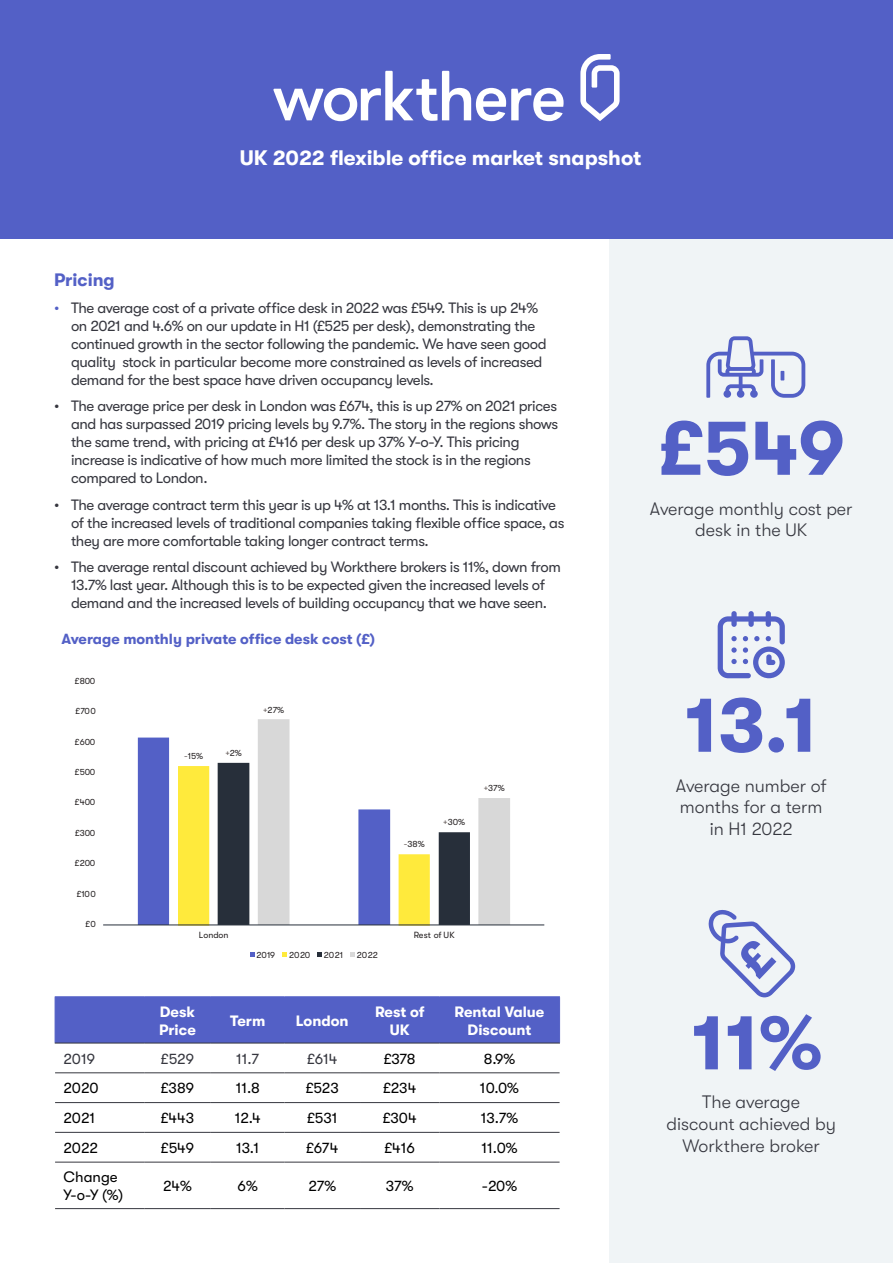
<style>
.page{position:relative;width:893px;height:1263px;background:#fff}
.page>*{position:absolute;margin:0;border:0;box-sizing:border-box;transform-origin:0 0}
.t1{font:700 78px "GT Walsheim Pro";color:#5360c6}
.t2{font:700 21px "GT Walsheim Pro";color:#fff}
.t3{font:300 18px/21.6px "GT Walsheim Pro";color:#36373f;text-align:center}
.t4{font:700 18px "GT Walsheim Pro";color:#5360c6}
.t5{font:15px/18px "GT Walsheim Pro O";letter-spacing:-.025em;color:#36373f}
.t6{font:15px/18px "GT Walsheim Pro O";color:#000}
.t7{font:700 15px/18px "GT Walsheim Pro";color:#fff;text-align:center}
.t8{font:700 14.7px "GT Walsheim Pro";color:#5360c6}
.t9{font:8.85px "GT Walsheim Pro O";letter-spacing:-.01em;color:#231f20}
.s1{color:#5360c6}
.s2{color:#675e5c}
</style>
<div class="page">
<div style="left:609px;top:238px;width:284px;height:1025px;background:#f0f4f6"></div>
<div style="left:0;top:0;width:893px;height:238px;background:#5360c6"></div>
<svg style="left:273px;top:71px;width:291px;height:50px"></svg>
<svg style="left:580px;top:54px;width:40px;height:67px"></svg>
<div style="left:56px;top:997px;width:503px;height:46px;background:#5360c6"></div>
<hr style="left:55px;top:996px;width:89px;height:1px;background:#5360c6">
<hr style="left:55px;top:997px;width:1px;height:46px;background:#5360c6">
<hr style="left:144px;top:996px;width:67px;height:1px;background:#5360c6">
<hr style="left:144px;top:997px;width:1px;height:46px;background:#5360c6">
<hr style="left:211px;top:996px;width:74px;height:1px;background:#5360c6">
<hr style="left:210px;top:997px;width:1px;height:46px;background:#5360c6">
<hr style="left:285px;top:996px;width:75px;height:1px;background:#5360c6">
<hr style="left:284px;top:997px;width:1px;height:46px;background:#5360c6">
<hr style="left:360px;top:996px;width:79px;height:1px;background:#5360c6">
<hr style="left:360px;top:997px;width:1px;height:46px;background:#5360c6">
<hr style="left:439px;top:996px;width:121px;height:1px;background:#5360c6">
<hr style="left:439px;top:997px;width:1px;height:46px;background:#5360c6">
<hr style="left:559px;top:997px;width:1px;height:46px;background:#5360c6">
<hr style="left:55px;top:1043px;width:89px;height:1px;background:#36373f">
<hr style="left:144px;top:1043px;width:67px;height:1px;background:#36373f">
<hr style="left:211px;top:1043px;width:74px;height:1px;background:#36373f">
<hr style="left:285px;top:1043px;width:75px;height:1px;background:#36373f">
<hr style="left:360px;top:1043px;width:79px;height:1px;background:#36373f">
<hr style="left:439px;top:1043px;width:121px;height:1px;background:#36373f">
<hr style="left:55px;top:1072px;width:89px;height:1px;background:#36373f">
<hr style="left:144px;top:1072px;width:67px;height:1px;background:#36373f">
<hr style="left:211px;top:1072px;width:74px;height:1px;background:#36373f">
<hr style="left:285px;top:1072px;width:75px;height:1px;background:#36373f">
<hr style="left:360px;top:1072px;width:79px;height:1px;background:#36373f">
<hr style="left:439px;top:1072px;width:121px;height:1px;background:#36373f">
<hr style="left:55px;top:1102px;width:89px;height:1px;background:#36373f">
<hr style="left:144px;top:1102px;width:67px;height:1px;background:#36373f">
<hr style="left:211px;top:1102px;width:74px;height:1px;background:#36373f">
<hr style="left:285px;top:1102px;width:75px;height:1px;background:#36373f">
<hr style="left:360px;top:1102px;width:79px;height:1px;background:#36373f">
<hr style="left:439px;top:1102px;width:121px;height:1px;background:#36373f">
<hr style="left:55px;top:1132px;width:89px;height:1px;background:#36373f">
<hr style="left:144px;top:1132px;width:67px;height:1px;background:#36373f">
<hr style="left:211px;top:1132px;width:74px;height:1px;background:#36373f">
<hr style="left:285px;top:1132px;width:75px;height:1px;background:#36373f">
<hr style="left:360px;top:1132px;width:79px;height:1px;background:#36373f">
<hr style="left:439px;top:1132px;width:121px;height:1px;background:#36373f">
<hr style="left:55px;top:1162px;width:89px;height:1px;background:#36373f">
<hr style="left:144px;top:1162px;width:67px;height:1px;background:#36373f">
<hr style="left:211px;top:1162px;width:74px;height:1px;background:#36373f">
<hr style="left:285px;top:1162px;width:75px;height:1px;background:#36373f">
<hr style="left:360px;top:1162px;width:79px;height:1px;background:#36373f">
<hr style="left:439px;top:1162px;width:121px;height:1px;background:#36373f">
<hr style="left:55px;top:1208px;width:89px;height:1px;background:#36373f">
<hr style="left:144px;top:1208px;width:67px;height:1px;background:#36373f">
<hr style="left:211px;top:1208px;width:74px;height:1px;background:#36373f">
<hr style="left:285px;top:1208px;width:75px;height:1px;background:#36373f">
<hr style="left:360px;top:1208px;width:79px;height:1px;background:#36373f">
<hr style="left:439px;top:1208px;width:121px;height:1px;background:#36373f">
<svg style="left:138px;top:737px;width:112px;height:188px;fill:#5360c6"></svg>
<svg style="left:178px;top:763px;width:80px;height:162px"></svg>
<svg style="left:258px;top:719px;width:252px;height:206px"></svg>
<hr style="left:103px;top:925px;width:441px;height:1px;background:#272f3b">
<svg style="left:250px;top:953px;width:4px;height:4px"></svg>
<svg style="left:283px;top:953px;width:4px;height:4px"></svg>
<svg style="left:317px;top:953px;width:5px;height:4px"></svg>
<svg style="left:350px;top:953px;width:5px;height:4px"></svg>
<svg style="left:706px;top:336px;width:99px;height:62px"></svg>
<svg style="left:718px;top:611px;width:67px;height:67px"></svg>
<svg style="left:708px;top:910px;width:87px;height:87px"></svg>
<p class="t2" style="left:240px;top:146px;width:403px">UK 2022 flexible office market snapshot</p>
<p class="t4" style="left:54px;top:270px;width:62px">Pricing</p>
<p class="t5" style="left:71px;top:298px;width:477px;text-indent:-17px"><span class="s1">•</span> The average cost of a private office desk in 2022 was £549. This is up 24% on 2021 and 4.6% on our update in H1 (£525 per desk), demonstrating the continued growth in the sector following the pandemic. We have seen good quality stock in particular become more constrained as levels of increased demand for the best space have driven occupancy levels.</p>
<p class="t5" style="left:71px;top:397px;width:489px;text-indent:-17px">• The average price per desk in London was £674, this is up 27% on 2021 prices and has surpassed 2019 pricing levels by 9.7%. The story in the regions shows the same trend, with pricing at £416 per desk up 37% Y-o-Y. This pricing increase is indicative of how much more limited the stock is in the regions compared to London.</p>
<p class="t5" style="left:71px;top:495px;width:495px;text-indent:-17px">• The average contract term this year is up 4% at 13.1 months. This is indicative of the increased levels of traditional companies taking flexible office space, as they are more comfortable taking longer contract terms.</p>
<p class="t5" style="left:54px;top:558px;width:508px;text-align:center">• The average rental discount achieved by Workthere brokers is 11%, down from<br>13.7% last year. Although this is to be expected given the increased levels of demand and the increased levels of building occupancy that we have seen.</p>
<p class="t8" style="left:62px;top:630px;width:315px">Average monthly private office desk cost (£)</p>
<p class="t9" style="left:75px;top:676px;width:22px">£800</p>
<p class="t9" style="left:75px;top:706px;width:22px">£700</p>
<p class="t9" style="left:75px;top:736px;width:22px">£600</p>
<p class="t9" style="left:75px;top:767px;width:22px">£500</p>
<p class="t9" style="left:75px;top:797px;width:22px">£400</p>
<p class="t9" style="left:75px;top:828px;width:22px">£300</p>
<p class="t9" style="left:75px;top:858px;width:22px">£200</p>
<p class="t9" style="left:77px;top:889px;width:21px">£100</p>
<p class="t9" style="left:85px;top:919px;width:12px">£0</p>
<p class="t9" style="left:184px;top:751px;width:21px"><span class="s2">-</span>15%</p>
<p class="t9" style="left:225px;top:748px;width:18px"><span class="s2">+</span>2%</p>
<p class="t9" style="left:263px;top:705px;width:23px"><span class="s2">+</span>27%</p>
<p class="t9" style="left:404px;top:839px;width:22px"><span class="s2">-</span>38%</p>
<p class="t9" style="left:443px;top:817px;width:23px"><span class="s2">+</span>30%</p>
<p class="t9" style="left:484px;top:783px;width:23px"><span class="s2">+</span>37%</p>
<p class="t9" style="left:199px;top:930px;width:31px">London</p>
<p class="t9" style="left:414px;top:930px;width:43px">Rest of UK</p>
<p class="t9" style="left:256px;top:950px;width:20px">2019</p>
<p class="t9" style="left:289px;top:950px;width:23px">2020</p>
<p class="t9" style="left:324px;top:950px;width:21px">2021</p>
<p class="t9" style="left:357px;top:950px;width:22px">2022</p>
<p class="t7" style="left:159px;top:1002px;width:38px;text-align:left">Desk<br>Price</p>
<p class="t7" style="left:230px;top:1011px;width:37px">Term</p>
<p class="t7" style="left:296px;top:1011px;width:54px">London</p>
<p class="t7" style="left:375px;top:1002px;width:51px">Rest of<br>UK</p>
<p class="t7" style="left:455px;top:1002px;width:91px">Rental Value<br>Discount</p>
<p class="t5" style="left:64px;top:1050px;width:33px">2019</p>
<p class="t5" style="left:161px;top:1050px;width:35px">£529</p>
<p class="t5" style="left:236px;top:1050px;width:25px">11.7</p>
<p class="t5" style="left:307px;top:1050px;width:32px">£614</p>
<p class="t6" style="left:384px;top:1050px;width:33px">£378</p>
<p class="t6" style="left:484px;top:1050px;width:33px">8.9%</p>
<p class="t6" style="left:64px;top:1079px;width:36px">2020</p>
<p class="t6" style="left:161px;top:1079px;width:35px">£389</p>
<p class="t6" style="left:236px;top:1079px;width:26px">11.8</p>
<p class="t6" style="left:306px;top:1079px;width:35px">£523</p>
<p class="t6" style="left:383px;top:1079px;width:35px">£234</p>
<p class="t6" style="left:480px;top:1079px;width:41px">10.0%</p>
<p class="t6" style="left:64px;top:1109px;width:33px">2021</p>
<p class="t6" style="left:161px;top:1109px;width:35px">£443</p>
<p class="t6" style="left:235px;top:1109px;width:27px">12.4</p>
<p class="t6" style="left:307px;top:1109px;width:32px">£531</p>
<p class="t6" style="left:383px;top:1109px;width:35px">£304</p>
<p class="t6" style="left:481px;top:1109px;width:39px">13.7%</p>
<p class="t6" style="left:64px;top:1139px;width:36px">2022</p>
<p class="t6" style="left:161px;top:1139px;width:35px">£549</p>
<p class="t6" style="left:236px;top:1139px;width:25px">13.1</p>
<p class="t6" style="left:306px;top:1139px;width:34px">£674</p>
<p class="t6" style="left:384px;top:1139px;width:32px">£416</p>
<p class="t6" style="left:481px;top:1139px;width:37px">11.0%</p>
<p class="t6" style="left:64px;top:1168px;width:61px">Change<br>Y-o-Y (%)</p>
<p class="t6" style="left:163px;top:1177px;width:30px">24%</p>
<p class="t6" style="left:238px;top:1177px;width:22px">6%</p>
<p class="t6" style="left:308px;top:1177px;width:29px">27%</p>
<p class="t6" style="left:386px;top:1177px;width:29px">37%</p>
<p class="t6" style="left:482px;top:1177px;width:37px">-20%</p>
<p class="t1" style="left:659px;top:404px;width:188px">£549</p>
<p class="t3" style="left:650px;top:498px;width:204px">Average monthly cost per desk in the UK</p>
<p class="t1" style="left:685px;top:681px;width:134px">13.1</p>
<p class="t3" style="left:676px;top:775px;width:152px">Average number of months for a term in H1 2022</p>
<p class="t1" style="left:692px;top:999px;width:132px">11%</p>
<p class="t3" style="left:666px;top:1091px;width:171px">The average discount achieved by<br>Workthere broker</p>
</div>
